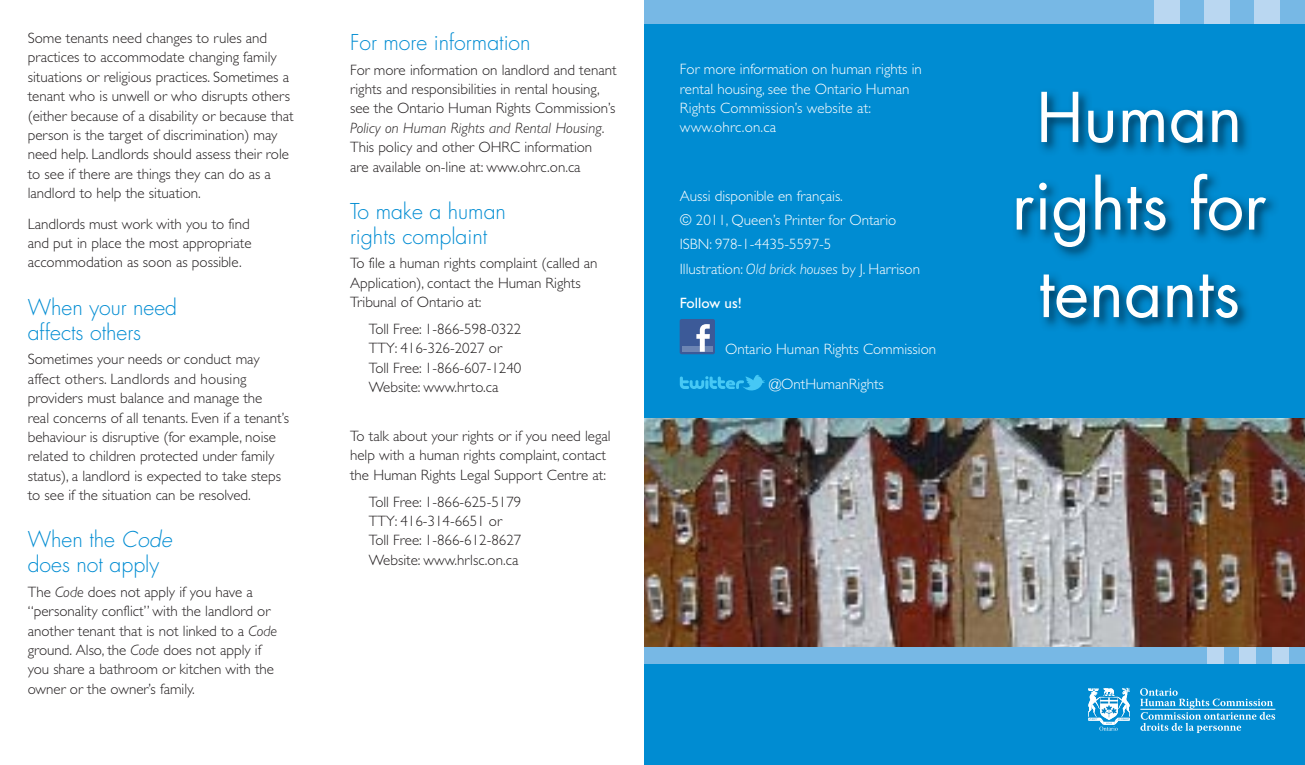
<style>
.page{position:relative;width:1305px;height:765px;background:#fff}
.page>*{position:absolute;margin:0;border:0;box-sizing:border-box;transform-origin:0 0}
.t1{font:66.62px/87.5px "Futura";color:#fff;text-align:center}
.t2{font:300 21.25px/25px "Futura";color:#008cd2}
.t3{font:300 15px/19.4px "Gill Sans";color:#231f20}
.t4{font:300 15px/19.4px "Gill Sans";color:#fff}
.t5{font:15px "Gill Sans";color:#fff}
.s1{font-style:italic}
</style>
<div class="page">
<div style="left:644px;top:8px;width:661px;height:757px;background:#008cd2"></div>
<div style="left:644px;top:0;width:661px;height:23px;background:#77b8e5"></div>
<div style="left:1154px;top:0;width:25px;height:23px;background:#bad7f1"></div>
<div style="left:1205px;top:0;width:25px;height:23px;background:#bad7f1"></div>
<div style="left:1255px;top:0;width:25px;height:23px;background:#bad7f1"></div>
<img style="left:1016px;top:92px;width:259px;height:237px">
<img style="left:644px;top:418px;width:661px;height:230px">
<div style="left:644px;top:648px;width:661px;height:16px;background:#77b8e5"></div>
<div style="left:1207px;top:648px;width:16px;height:16px;background:#bad7f1"></div>
<div style="left:1240px;top:648px;width:16px;height:16px;background:#bad7f1"></div>
<div style="left:1272px;top:648px;width:17px;height:16px;background:#bad7f1"></div>
<div style="left:680px;top:319px;width:35px;height:35px;background:#3c5a98;border-radius:2px"></div>
<div style="left:682px;top:347px;width:30px;height:5px;background:#6d85b3"></div>
<svg style="left:696px;top:324px;width:14px;height:28px"></svg>
<svg style="left:680px;top:375px;width:85px;height:15px"></svg>
<svg style="left:1088px;top:688px;width:42px;height:43px"></svg>
<svg style="left:1140px;top:688px;width:135px;height:45px"></svg>
<hr style="left:1140px;top:709px;width:135px;height:1px;background:#fff">
<p class="t3" style="left:28px;top:30px;width:268px">Some tenants need changes to rules and practices to accommodate changing family situations or religious practices. Sometimes a tenant who is unwell or who disrupts others (either because of a disability or because that person is the target of discrimination) may need help. Landlords should assess their role to see if there are things they can do as a landlord to help the situation.</p>
<p class="t3" style="left:28px;top:216px;width:225px">Landlords must work with you to find and put in place the most appropriate accommodation as soon as possible.</p>
<h2 class="t2" style="left:28px;top:297px;width:151px">When your need affects others</h2>
<p class="t3" style="left:28px;top:351px;width:263px">Sometimes your needs or conduct may affect other s. Landlords and housing providers must balance and manage the<br>real concerns of all tenants. Even if a tenant’s behaviour is disruptive (for example, noise related to children protected under family status), a landlord is expected to take steps to see if the situation can be resolved.</p>
<h2 class="t2" style="left:28px;top:529px;width:149px">When the <span class="s1">Code </span>does not apply</h2>
<p class="t3" style="left:28px;top:584px;width:251px">The <span class="s1">Code</span> does not apply if you have a “personality conflict” with the landlord or another tenant that is not linked to a <span class="s1">Code </span>ground. Also, the <span class="s1">Code</span> does not apply if you share a bathroom or kitchen with the owner or the owner’s family.</p>
<h2 class="t2" style="left:350px;top:32px;width:182px">For more information</h2>
<p class="t3" style="left:350px;top:62px;width:268px">For more information on landlord and tenant rights and responsibilities in rental housing, see the Ontario Human Rights Commission’s <span class="s1">Policy on Human Rights and Rental Housing</span>.<br>This policy and other OHRC information<br>are available on-line at: www.ohrc.on.ca</p>
<h2 class="t2" style="left:350px;top:201px;width:157px">To make a human rights complaint</h2>
<p class="t3" style="left:350px;top:255px;width:249px">To file a human rights complaint (called an<br>Application), contact the Human Rights<br>Tribunal of Ontario at:</p>
<p class="t3" style="left:369px;top:321px;width:154px">Toll Free: 1-866-598-0322</p>
<p class="t3" style="left:369px;top:340px;width:135px">TTY: 416-326-2027 or</p>
<p class="t3" style="left:369px;top:360px;width:154px">Toll Free: 1-866-607-1240</p>
<p class="t3" style="left:369px;top:379px;width:131px">Website: www.hr to.ca</p>
<p class="t3" style="left:350px;top:428px;width:262px">To talk about your rights or if you need legal help with a human rights complaint, contact the Human Rights Legal Suppor t Centre at:</p>
<p class="t3" style="left:369px;top:493px;width:154px">Toll Free: 1-866-625-5179</p>
<p class="t3" style="left:369px;top:513px;width:135px">TTY: 416-314-6651 or</p>
<p class="t3" style="left:369px;top:532px;width:154px">Toll Free: 1-866-612-8627</p>
<p class="t3" style="left:369px;top:552px;width:151px">Website: www.hrlsc.on.ca</p>
<p class="t4" style="left:680px;top:61px;width:243px">For more information on human rights in rental housing, see the Ontario Human<br>Rights Commission’s website at: www.ohrc.on.ca</p>
<p class="t4" style="left:680px;top:188px;width:165px">Aussi disponible en français.</p>
<p class="t4" style="left:680px;top:212px;width:218px">© 2011, Queen’s Printer for Ontario</p>
<p class="t4" style="left:680px;top:236px;width:153px">ISBN: 978-1-4435-5597-5</p>
<p class="t4" style="left:680px;top:261px;width:242px">Illustration: <span class="s1">Old brick houses</span> by J. Harrison</p>
<p class="t5" style="left:680px;top:294px;width:64px">Follow us!</p>
<p class="t4" style="left:725px;top:341px;width:213px">Ontario Human Rights Commission</p>
<p class="t4" style="left:769px;top:376px;width:116px">@OntHumanRights</p>
<h1 class="t1" style="left:1012px;top:80px;width:256px">Human rights for tenants</h1>
</div>
